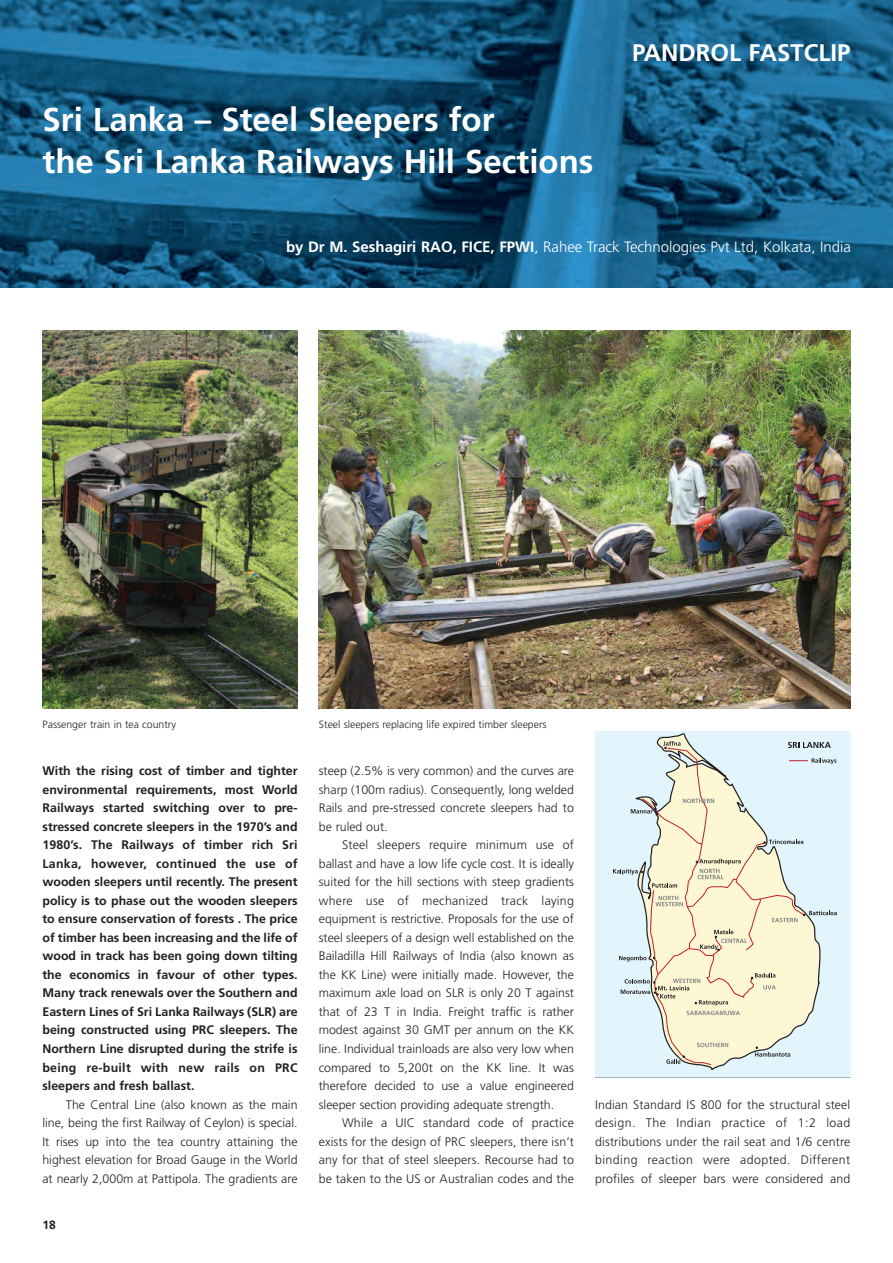
<style>
.page{position:relative;width:893px;height:1263px;background:#fff}
.page>*{position:absolute;margin:0;border:0;box-sizing:border-box;transform-origin:0 0}
.t1{font:700 33px/42px "Frutiger LT";color:#fff}
.t2{font:700 24px "Frutiger LT";color:#fff}
.t3{font:300 15px "Frutiger LT";color:#fff}
.t4{font:300 12.3px/18.6px "Frutiger LT";color:#231f20;text-align:justify}
.t5{font:700 12.3px/18.6px "Frutiger LT";letter-spacing:.015em;color:#231f20;text-align:justify}
.t6{font:700 12px "Frutiger LT";color:#231f20}
.t7{font:300 10.5px "Frutiger LT";color:#231f20}
.s1{font-weight:700}
</style>
<div class="page">
<img style="left:0;top:0;width:893px;height:287px">
<img style="left:43px;top:330px;width:255px;height:378px">
<img style="left:319px;top:330px;width:531px;height:378px">
<div style="left:595px;top:731px;width:255px;height:346px;background:#e2f4fc"></div>
<svg style="left:613px;top:732px;width:224px;height:333px;background:#e7e9dd"></svg>
<h1 class="t1" style="left:43px;top:101px;width:552px">Sri Lanka – Steel Sleepers for<br>the Sri Lanka Railways Hill Sections</h1>
<h2 class="t2" style="left:632px;top:43px;width:220px">PANDROL FASTCLIP</h2>
<p class="t3" style="left:286px;top:241px;width:566px"><span class="s1">by Dr M. Seshagiri RAO, FICE, FPWI</span>, Rahee Track Technologies Pvt Ltd, Kolkata, India</p>
<p class="t7" style="left:43px;top:720px;width:135px">Passenger train in tea country</p>
<p class="t7" style="left:319px;top:720px;width:229px">Steel sleepers replacing life expired timber sleepers</p>
<p class="t5" style="left:42px;top:762px;width:257px">With the rising cost of timber and tighter environmental requirements, most World Railways started switching over to pre&shy;stressed concrete sleepers in the 1970’s and 1980’s. The Railways of timber rich Sri Lanka, however, continued the use of wooden sleepers until recently. The present policy is to phase out the wooden sleepers to ensure conservation of forests . The price of timber has been increasing and the life of wood in track has been going down tilting the economics in favour of other types.<br>Many track renewals over the Southern and Eastern Lines of Sri Lanka Railways (SLR) are being constructed using PRC sleepers. The Northern Line disrupted during the strife is being re-built with new rails on PRC sleepers and fresh ballast.</p>
<p class="t4" style="left:42px;top:1096px;width:257px;text-indent:23px">The Central Line (also known as the main line, being the first Railway of Ceylon) is special.<br>It rises up into the tea country attaining the highest elevation for Broad Gauge in the World at nearly 2,000m at Pattipola. The gradients are</p>
<p class="t6" style="left:43px;top:1220px;width:15px">18</p>
<p class="t4" style="left:319px;top:762px;width:257px">steep (2.5% is very common) and the curves are sharp (100m radius). Consequently, long welded Rails and pre-stressed concrete sleepers had to be ruled out.</p>
<p class="t4" style="left:319px;top:836px;width:257px;text-indent:23px">Steel sleepers require minimum use of ballast and have a low life cycle cost. It is ideally suited for the hill sections with steep gradients where use of mechanized track laying equipment is restrictive. Proposals for the use of steel sleepers of a design well established on the Bailadilla Hill Railways of India (also known as the KK Line) were initially made. However, the maximum axle load on SLR is only 20 T against that of 23 T in India. Freight traffic is rather modest against 30 GMT per annum on the KK line. Individual trainloads are also very low when compared to 5,200t on the KK line. It was therefore decided to use a value engineered sleeper section providing adequate strength.</p>
<p class="t4" style="left:319px;top:1114px;width:257px;text-indent:23px">While a UIC standard code of practice exists for the design of PRC sleepers, there isn’t any for that of steel sleepers. Recourse had to be taken to the US or Australian codes and the</p>
<p class="t4" style="left:595px;top:1096px;width:257px">Indian Standard IS 800 for the structural steel design. The Indian practice of 1:2 load distributions under the rail seat and 1/6 centre binding reaction were adopted. Different profiles of sleeper bars were considered and</p>
</div>
